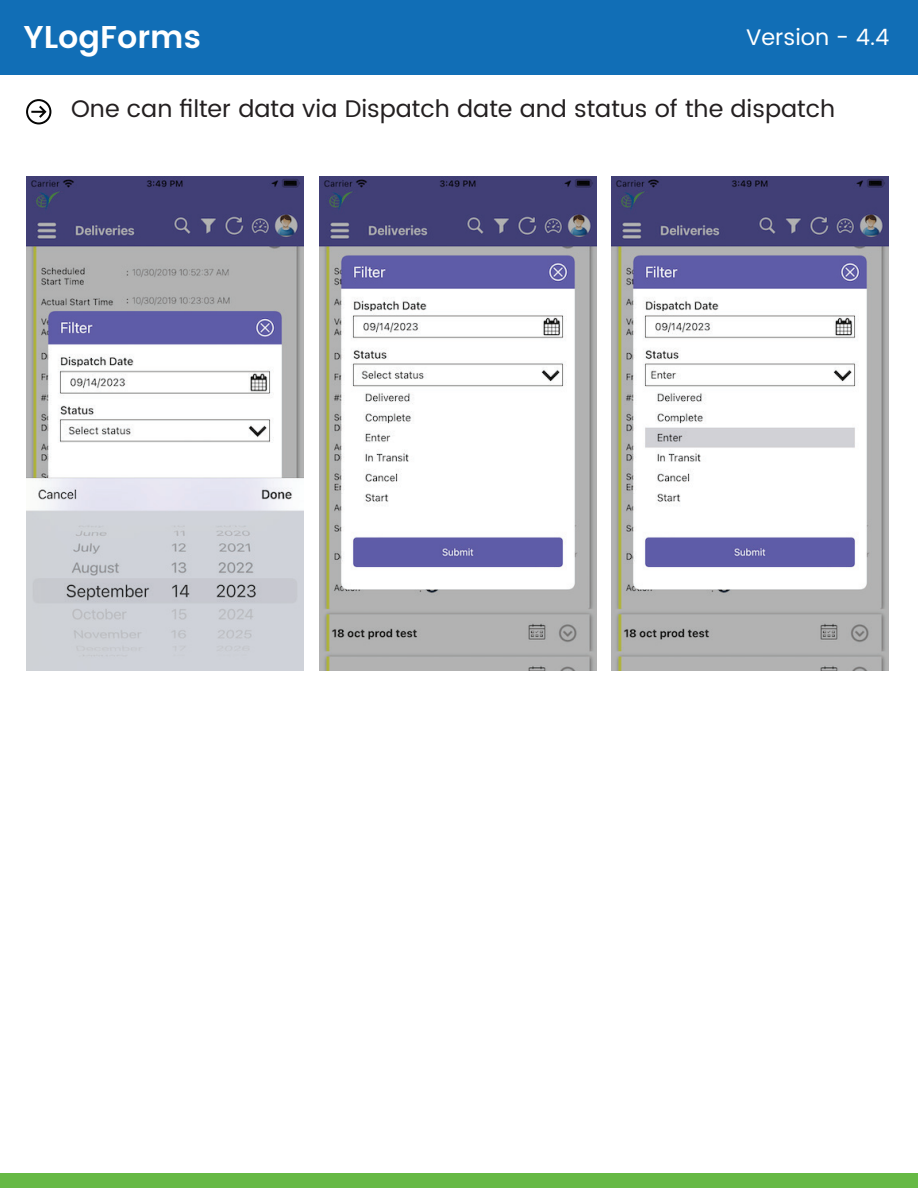
<style>
.page{position:relative;width:918px;height:1188px;background:#fff}
.page>*{position:absolute;margin:0;border:0;box-sizing:border-box;transform-origin:0 0}
.t1{font:600 31.5px "Poppins";color:#fff}
.t2{font:24px "Poppins";color:#231f20}
.t3{font:22.5px "Poppins";color:#fff}
</style>
<div class="page">
<div style="left:0;top:1173px;width:918px;height:15px;background:#66b945"></div>
<div style="left:0;top:0;width:918px;height:75px;background:#116eb6"></div>
<svg style="left:26px;top:99px;width:25px;height:25px"></svg>
<img style="left:26px;top:177px;width:278px;height:494px">
<img style="left:319px;top:177px;width:278px;height:494px">
<img style="left:611px;top:177px;width:278px;height:494px">
<h1 class="t1" style="left:23px;top:14px;width:179px">YLogForms</h1>
<p class="t3" style="left:746px;top:21px;width:145px">Version - 4.4</p>
<p class="t2" style="left:71px;top:91px;width:765px">One can filter data via Dispatch date and status of the dispatch</p>
</div>
